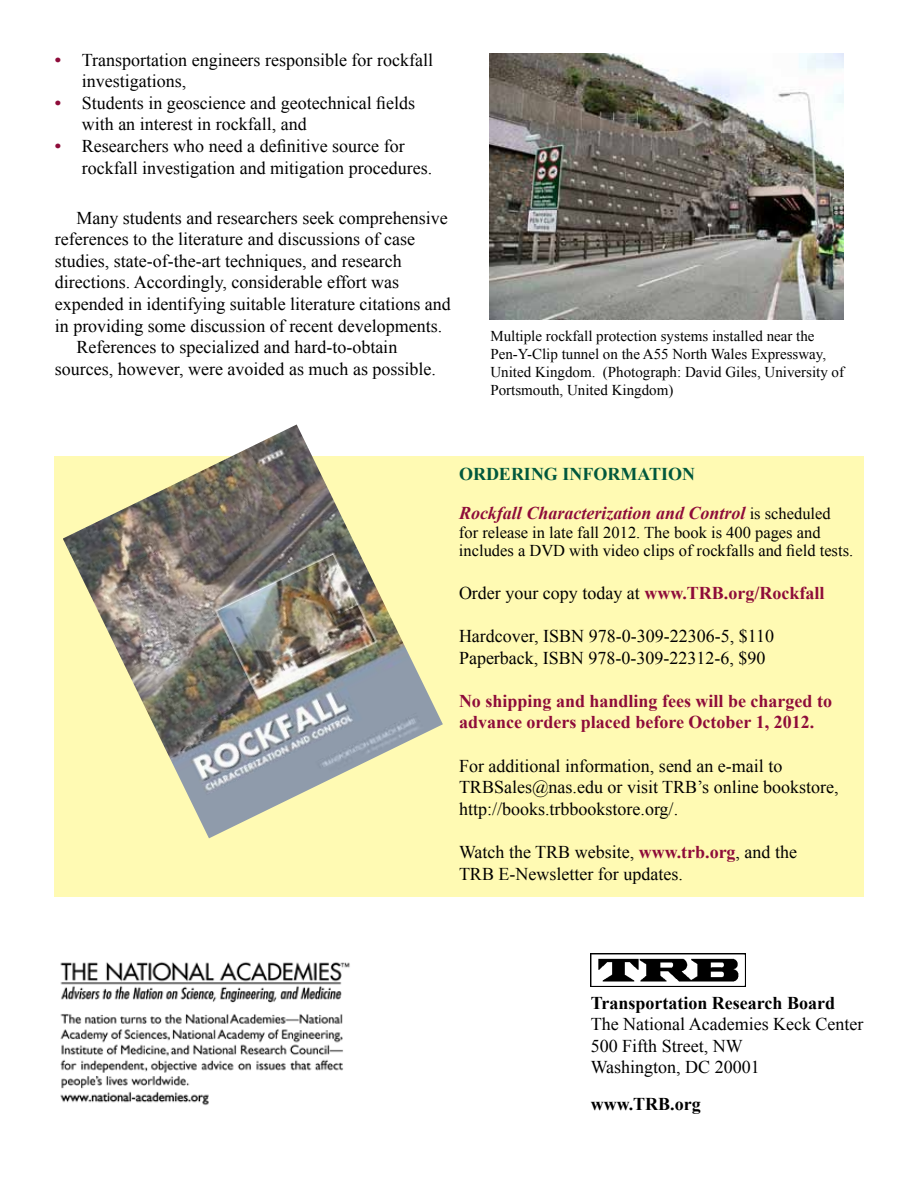
<style>
.page{position:relative;width:918px;height:1188px;background:#fff}
.page>*{position:absolute;margin:0;border:0;box-sizing:border-box;transform-origin:0 0}
.t1{font:18px/21.6px "Times New Roman";color:#000}
.t2{font:700 18px/21.6px "Times New Roman";color:#8e0c3a}
.t3{font:italic 700 18px/39.6px "Times New Roman";color:#8e0c3a}
.t4{font:700 18px "Times New Roman";color:#000}
.t5{font:16.5px/18.1px "Times New Roman";color:#000}
.t6{font:15px/18px "Times New Roman";color:#000}
.s1{font-weight:700;color:#8e0c3a}
.s2{font-style:normal;color:#00583d}
.s3{font-weight:400;font-style:normal;font-size:16.5px;color:#000}
</style>
<div class="page">
<img style="left:490px;top:53px;width:354px;height:266px">
<div style="left:54px;top:457px;width:810px;height:440px;background:#fffab3"></div>
<img style="left:60px;top:962px;width:290px;height:144px">
<img style="left:591px;top:954px;width:154px;height:33px">
<img style="left:63px;top:424px;width:380px;height:414px">
<p class="t1" style="left:82px;top:48px;width:353px;text-indent:-27px"><span class="s1">•</span> Transportation engineers responsible for rockfall investigations,</p>
<p class="t1" style="left:82px;top:92px;width:335px;text-indent:-27px"><span class="s1">•</span> Students in geoscience and geotechnical fields with an interest in rockfall, and</p>
<p class="t1" style="left:82px;top:135px;width:352px;text-indent:-27px"><span class="s1">•</span> Researchers who need a definitive source for rockfall investigation and mitigation procedures.</p>
<p class="t1" style="left:76px;top:207px;width:373px">Many students and researchers seek comprehensive</p>
<p class="t1" style="left:55px;top:228px;width:362px">references to the literature and discussions of case</p>
<p class="t1" style="left:55px;top:250px;width:348px">studies, state-of-the-art techniques, and research</p>
<p class="t1" style="left:55px;top:271px;width:346px">directions. Accordingly, considerable effort was</p>
<p class="t1" style="left:55px;top:293px;width:397px">expended in identifying suitable literature citations and</p>
<p class="t1" style="left:55px;top:315px;width:389px">in providing some discussion of recent developments.</p>
<p class="t1" style="left:76px;top:336px;width:322px">References to specialized and hard-to-obtain</p>
<p class="t1" style="left:55px;top:358px;width:383px">sources, however, were avoided as much as possible.</p>
<p class="t6" style="left:490px;top:326px;width:355px">Multiple rockfall protection systems installed near the Pen-Y-Clip tunnel on the A55 North Wales Expressway, United Kingdom. (Photograph: David Giles, University of Portsmouth, United Kingdom)</p>
<p class="t3" style="left:459px;top:453px;width:373px"><span class="s2">ORDERING INFORMATION<br></span>Rockfall Characterization and Control <span class="s3">is scheduled</span></p>
<p class="t5" style="left:459px;top:523px;width:396px">for release in late fall 2012. The book is 400 pages and includes a DVD with video clips of rockfalls and field tests.</p>
<p class="t1" style="left:459px;top:582px;width:367px">Order your copy today at <span class="s1">www.TRB.org/Rockfall</span></p>
<p class="t1" style="left:459px;top:625px;width:317px">Hardcover, ISBN 978-0-309-22306-5, $110<br>Paperback, ISBN 978-0-309-22312-6, $90</p>
<p class="t2" style="left:459px;top:690px;width:375px">No shipping and handling fees will be charged to advance orders placed before October 1, 2012.</p>
<p class="t1" style="left:459px;top:755px;width:381px">For additional information, send an e-mail to<br>TRBSales@nas.edu or visit TRB’s online bookstore, http://books.trbbookstore.org/.</p>
<p class="t1" style="left:459px;top:841px;width:340px">Watch the TRB website, <span class="s1">www.trb.org</span>, and the<br>TRB E-Newsletter for updates.</p>
<p class="t4" style="left:591px;top:990px;width:246px">Transportation Research Board</p>
<p class="t1" style="left:591px;top:1013px;width:274px">The National Academies Keck Center<br>500 Fifth Street, NW<br>Washington, DC 20001</p>
<p class="t4" style="left:591px;top:1092px;width:111px">www.TRB.org</p>
</div>
